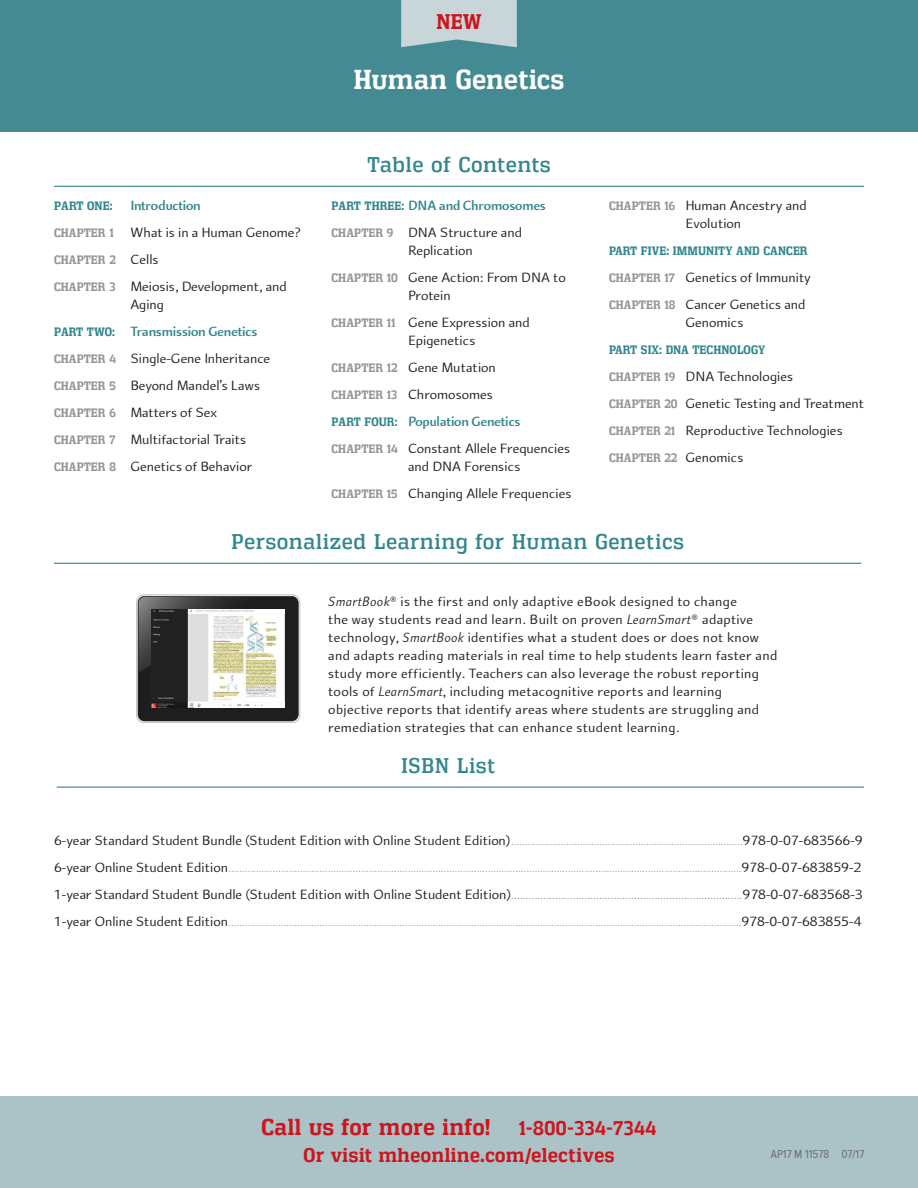
<style>
.page{position:relative;width:918px;height:1188px;background:#fff}
.page>*{position:absolute;margin:0;border:0;box-sizing:border-box;transform-origin:0 0}
.t1{font:700 27px "Vectipede Rg";letter-spacing:.025em;color:#fff}
.t2{font:700 22.5px "Vectipede Rg";letter-spacing:.03em;color:#cd151d}
.t3{font:21px "Vectipede Rg";letter-spacing:.05em;color:#32868d}
.t4{font:700 21px "Vectipede Rg";color:#cd151d}
.t5{font:700 19.5px/27px "Vectipede Rg";letter-spacing:.03em;color:#cd151d}
.t6{font:14.25px/27px "Arum Sans";letter-spacing:.01em;color:#231f20}
.t7{font:700 14.25px/27px "Arum Sans";letter-spacing:-.01em;color:#32868d}
.t8{font:300 12px "Arum Sans";color:#939598}
.t9{font:700 12px "Vectipede Rg";letter-spacing:.01em;color:#32868d}
.t10{font:700 12px "Vectipede Rg";letter-spacing:.01em;color:#939598}
.t11{font:12px "Proxima Nova Cond";color:#6c6d70}
.s1{font-weight:700;color:#32868d}
.s2{font-family:"Vectipede Rg";font-weight:700;font-size:12px;color:#939598}
.s3{font-family:"Arum Sans";font-weight:400;font-size:14.25px;color:#231f20}
.s4{font-family:"Vectipede Rg";font-weight:700;font-size:12px;color:#32868d}
.s5{font-family:"Vectipede Rg";font-size:12px}
.s6{font-family:"Vectipede Rg";font-size:12px;color:#939598}
.s7{font-weight:400;color:#231f20}
.s8{font-style:italic}
.s9{font-weight:300;font-size:12px;color:#939598}
.s10{font-weight:400;font-size:14.25px;color:#231f20}
.s11{font-style:italic;font-size:12px;color:#939598}
</style>
<div class="page">
<div style="left:0;top:1096px;width:918px;height:92px;background:#abc2c7"></div>
<hr style="left:54px;top:186px;width:810px;height:1px;background:#32868d">
<hr style="left:57px;top:787px;width:807px;height:1px;background:#32868d">
<div style="left:0;top:0;width:918px;height:131px;background:#448a92"></div>
<svg style="left:401px;top:0;width:116px;height:47px"></svg>
<hr style="left:54px;top:563px;width:807px;height:1px;background:#32868d">
<div style="left:136px;top:595px;width:164px;height:128px;border:1px solid #c4c5c7;border-radius:7px"></div>
<svg style="left:138px;top:596px;width:161px;height:125px"></svg>
<img style="left:152px;top:609px;width:132px;height:98px">
<h3 class="t4" style="left:436px;top:9px;width:47px">NEW</h3>
<h1 class="t1" style="left:354px;top:63px;width:212px">Human Genetics</h1>
<p class="t6" style="left:54px;top:192px;width:248px;text-indent:76px"><span class="s1">Introduction<br></span><span class="s2">CHAPTER 1</span> What is in a Human Genome?</p>
<p class="t10" style="left:54px;top:252px;width:106px">CHAPTER 2 <span class="s3">Cells</span></p>
<p class="t6" style="left:130px;top:277px;width:158px;line-height:18px;text-indent:-76px"><span class="s2">CHAPTER 3</span> Meiosis, Development, and<br>Aging</p>
<p class="t6" style="left:54px;top:318px;width:218px"><span class="s4">PART TWO:</span> <span class="s1">Transmission Genetics<br></span><span class="s2">CHAPTER 4</span> Single-Gene Inheritance<br><span class="s2">CHAPTER 5</span> Beyond Mandel’s Laws<br><span class="s2">CHAPTER 6</span> Matters of Sex<br><span class="s2">CHAPTER 7</span> Multifactorial Traits<br><span class="s2">CHAPTER 8</span> Genetics of Behavior</p>
<p class="t9" style="left:54px;top:198px;width:60px">PART ONE:</p>
<h3 class="t3" style="left:368px;top:152px;width:185px">Table of Contents</h3>
<p class="t7" style="left:332px;top:192px;width:216px"><span class="s5">PART THREE:</span> DNA and Chromosomes<br><span class="s6">CHAPTER 9</span> <span class="s7">DNA Structure and</span></p>
<p class="t6" style="left:332px;top:237px;width:236px;text-indent:76px">Replication<br><span class="s2">CHAPTER 10</span> Gene Action: From DNA to</p>
<p class="t6" style="left:332px;top:282px;width:200px;text-align:center">Protein<br><span class="s2">CHAPTER 11</span> Gene Expression and</p>
<p class="t6" style="left:332px;top:327px;width:240px;text-indent:76px">Epigenetics<br><span class="s2">CHAPTER 12</span> Gene Mutation<br><span class="s2">CHAPTER 13</span> Chromosomes<br><span class="s4">PART FOUR:</span> <span class="s1">Population Genetics<br></span><span class="s2">CHAPTER 14</span> Constant Allele Frequencies</p>
<p class="t6" style="left:332px;top:453px;width:241px;text-indent:76px">and DNA Forensics<br><span class="s2">CHAPTER 15</span> Changing Allele Frequencies</p>
<p class="t6" style="left:686px;top:196px;width:123px;line-height:18px;text-indent:-76px"><span class="s2">CHAPTER 16</span> Human Ancestry and<br>Evolution</p>
<p class="t9" style="left:609px;top:243px;width:200px">PART FIVE: IMMUNITY AND CANCER</p>
<p class="t6" style="left:609px;top:264px;width:203px"><span class="s2">CHAPTER 17</span> Genetics of Immunity<br><span class="s2">CHAPTER 18</span> Cancer Genetics and</p>
<p class="t6" style="left:686px;top:309px;width:59px">Genomics</p>
<p class="t9" style="left:609px;top:342px;width:158px">PART SIX: DNA TECHNOLOGY</p>
<p class="t6" style="left:609px;top:363px;width:257px"><span class="s2">CHAPTER 19</span> DNA Technologies<br><span class="s2">CHAPTER 20</span> Genetic Testing and Treatment<br><span class="s2">CHAPTER 21</span> Reproductive Technologies</p>
<p class="t10" style="left:609px;top:450px;width:136px">CHAPTER 22 <span class="s3">Genomics</span></p>
<h3 class="t3" style="left:231px;top:529px;width:454px">Personalized Learning for Human Genetics</h3>
<p class="t6" style="left:328px;top:592px;width:451px;line-height:18px"><span class="s8">SmartBook</span>® is the first and only adaptive eBook designed to change<br>the way students read and learn. Built on proven <span class="s8">LearnSmart</span>® adaptive technology, <span class="s8">SmartBook</span> identifies what a student does or does not know and adapts reading materials in real time to help students learn faster and study more efficiently. Teachers can also leverage the robust reporting tools of <span class="s8">LearnSmart</span>, including metacognitive reports and learning objective reports that identify areas where students are struggling and remediation strategies that can enhance student learning.</p>
<h3 class="t3" style="left:401px;top:753px;width:95px">ISBN List</h3>
<p class="t6" style="left:54px;top:827px;width:810px">6-year Standard Student Bundle (Student Edition with Online Student Edition)<span class="s9">....................................................................................</span>978-0-07-683566-9</p>
<p class="t8" style="left:54px;top:861px;width:809px"><span class="s10">6-year Online Student Edition</span>..........................................................................................................................................................................................<span class="s10">978-0-07-683859-2</span></p>
<p class="t6" style="left:54px;top:881px;width:810px">1-year Standard Student Bundle (Student Edition with Online Student Edition)<span class="s11">...............................................................................</span>978-0-07-683568-3</p>
<p class="t8" style="left:54px;top:915px;width:809px"><span class="s10">1-year Online Student Edition</span>..........................................................................................................................................................................................<span class="s10">978-0-07-683855-4</span></p>
<h2 class="t2" style="left:262px;top:1114px;width:230px">Call us for more info!</h2>
<h3 class="t5" style="left:304px;top:1115px;width:354px;text-indent:215px">1-800-334-7344<br>Or visit mheonline.com/electives</h3>
<p class="t11" style="left:771px;top:1147px;width:95px">AP17 M 11578 07/17</p>
</div>
